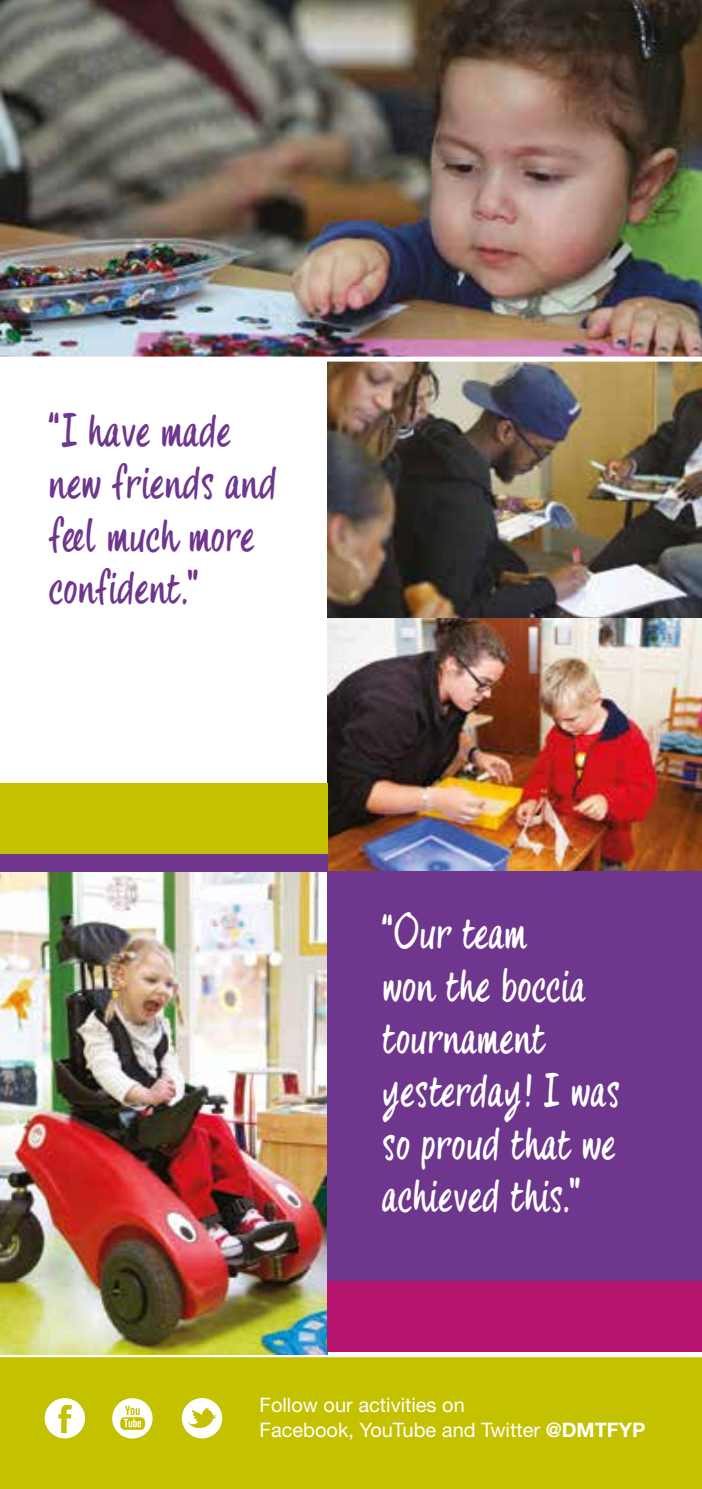
<style>
.page{position:relative;width:702px;height:1489px;background:#fff}
.page>*{position:absolute;margin:0;border:0;box-sizing:border-box;transform-origin:0 0}
.t1{font:45px/52.5px "four Hand";color:#fff}
.t2{font:45px/52.5px "four Hand";color:#6e368c}
.t3{font:20px/25px "Helvetica Neue";color:#fff}
.s1{font-weight:700}
</style>
<div class="page">
<div style="left:0;top:1354px;width:702px;height:134px;background:#c3c100"></div>
<svg style="left:0;top:1351px;width:702px;height:5px;fill:#fff"></svg>
<img style="left:328px;top:361px;width:374px;height:257px">
<img style="left:0;top:0;width:702px;height:356px">
<img style="left:328px;top:618px;width:374px;height:253px">
<img style="left:0;top:871px;width:328px;height:483px">
<div style="left:0;top:782px;width:328px;height:71px;background:#c3c100"></div>
<div style="left:328px;top:871px;width:374px;height:410px;background:#6e368c"></div>
<div style="left:328px;top:1281px;width:374px;height:70px;background:#b81570"></div>
<div style="left:0;top:853px;width:328px;height:18px;background:#6e368c"></div>
<svg style="left:45px;top:1398px;width:40px;height:40px"></svg>
<svg style="left:112px;top:1398px;width:40px;height:40px"></svg>
<svg style="left:182px;top:1398px;width:40px;height:40px"></svg>
<p class="t2" style="left:48px;top:404px;width:230px">“I have made new friends and feel much more confident.”</p>
<p class="t1" style="left:381px;top:906px;width:240px">“Our team<br>won the boccia tournament yesterday! I was so proud that we achieved this.”</p>
<p class="t3" style="left:259px;top:1391px;width:387px">Follow our activities on<br>Facebook, YouTube and Twitter <span class="s1">@DMTFYP</span></p>
</div>
